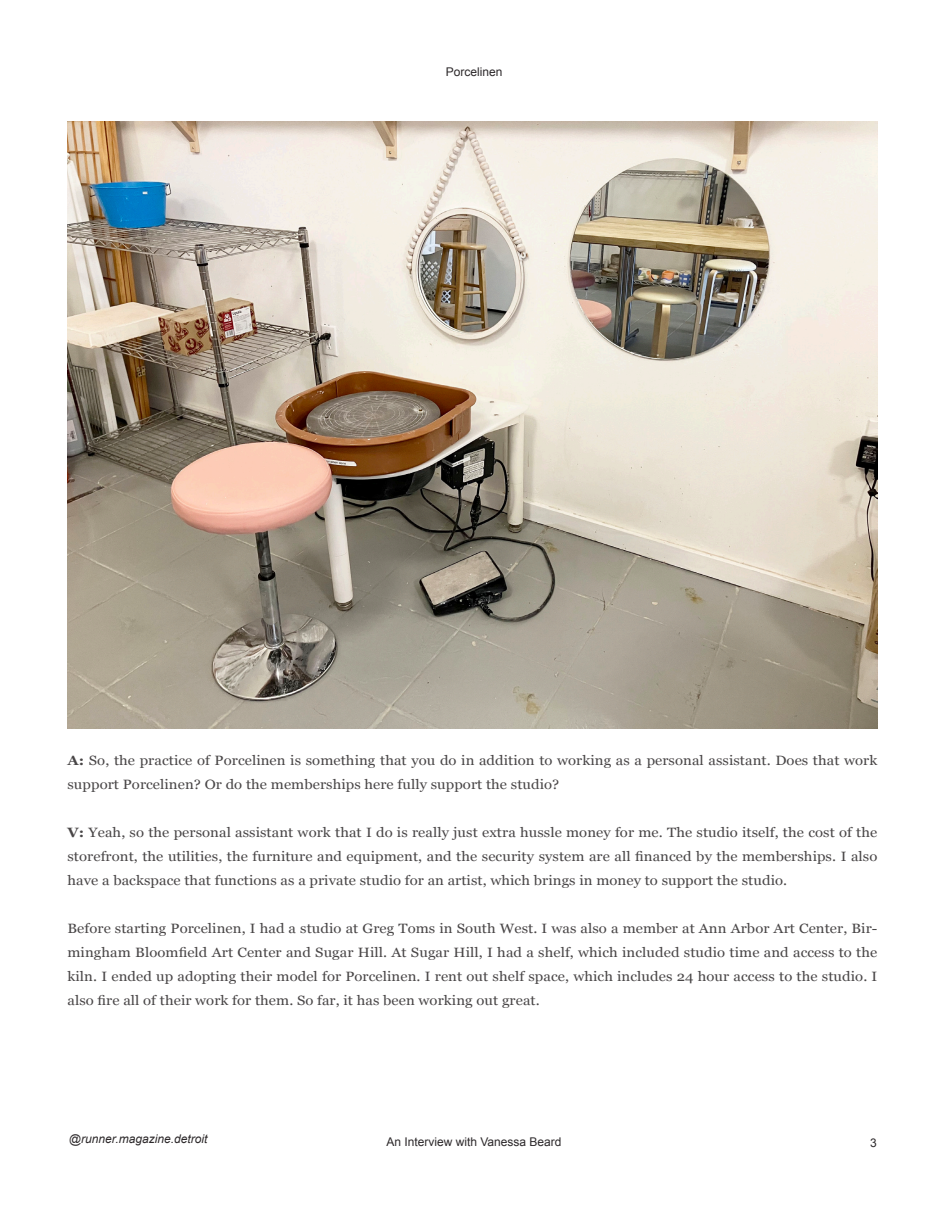
<style>
.page{position:relative;width:945px;height:1215px;background:#fff}
.page>*{position:absolute;margin:0;border:0;box-sizing:border-box;transform-origin:0 0}
.t1{font:13.5px/24px "Georgia";letter-spacing:.005em;color:#494647;text-align:justify;scale:1.1 1}
.t2{font:12px "Arial";color:#2c282a}
.t3{font:italic 12px "Arial";color:#2c282a}
.s1{font-weight:700}
</style>
<div class="page">
<img style="left:68px;top:122px;width:809px;height:607px">
<p class="t2" style="left:446px;top:64px;width:58px">Porcelinen</p>
<p class="t1" style="left:68px;top:748px;width:738px"><span class="s1">A:</span> So, the practice of Porcelinen is something that you do in addition to working as a personal assistant. Does that work support Porcelinen? Or do the memberships here fully support the studio?</p>
<p class="t1" style="left:68px;top:820px;width:738px"><span class="s1">V:</span> Yeah, so the personal assistant work that I do is really just extra hussle money for me. The studio itself, the cost of the storefront, the utilities, the furniture and equipment, and the security system are all financed by the memberships. I also have a backspace that functions as a private studio for an artist, which brings in money to support the studio.</p>
<p class="t1" style="left:68px;top:916px;width:738px">Before starting Porcelinen, I had a studio at Greg Toms in South West. I was also a member at Ann Arbor Art Center, Bir&shy;mingham Bloomfield Art Center and Sugar Hill. At Sugar Hill, I had a shelf, which included studio time and access to the kiln. I ended up adopting their model for Porcelinen. I rent out shelf space, which includes 24 hour access to the studio. I also fire all of their work for them. So far, it has been working out great.</p>
<p class="t3" style="left:69px;top:1131px;width:140px">@runner.magazine.detroit</p>
<p class="t2" style="left:870px;top:1135px;width:8px">3</p>
<p class="t2" style="left:386px;top:1134px;width:177px">An Interview with Vanessa Beard</p>
</div>
